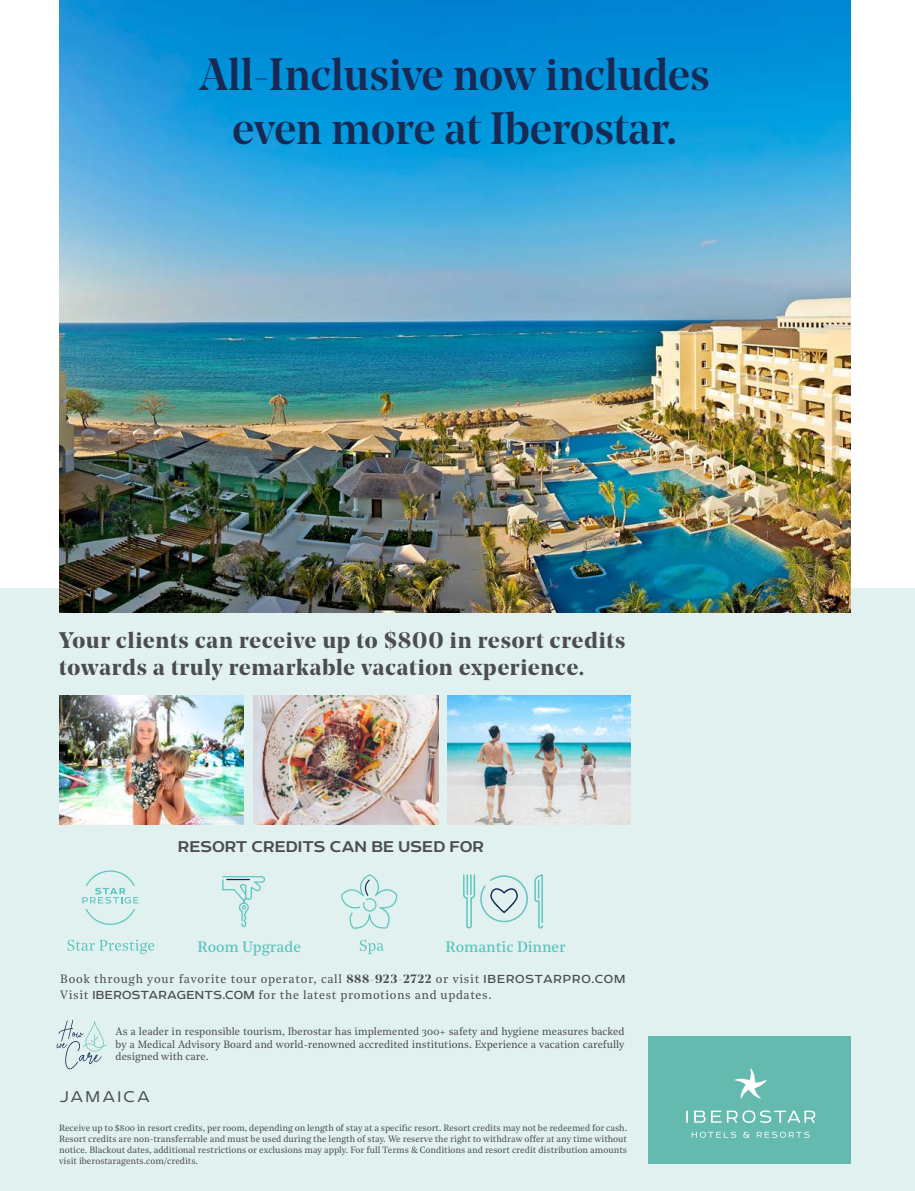
<style>
.page{position:relative;width:915px;height:1191px;background:#fff}
.page>*{position:absolute;margin:0;border:0;box-sizing:border-box;transform-origin:0 0}
.t1{font:500 45px/54px "Noe Display";color:#182a54;text-align:center}
.t2{font:500 34.5px "Noe Display";color:#182a54}
.t3{font:700 22.5px/27px "Noe Display";letter-spacing:.04em;color:#4d4d4f}
.t4{font:500 18px "Echoes Sans";color:#4d4d4f}
.t5{font:300 18px "Echoes Sans";letter-spacing:.125em;color:#4d4d4f}
.t6{font:15px "Noe Text";color:#5cc4be}
.t7{font:12px/16.2px "Noe Text";letter-spacing:.055em;color:#4d4d4f}
.t8{font:10.5px/12.6px "Noe Text";color:#4d4d4f;text-align:justify}
.t9{font:9px/10.8px "Noe Text";color:#4d4d4f;text-align:justify}
.s1{font-family:"Noe Display";font-weight:700}
.s2{font-family:"Echoes Sans";font-size:13.5px}
</style>
<div class="page">
<div style="left:0;top:588px;width:914px;height:603px;background:#e0f1ef"></div>
<div style="left:648px;top:1036px;width:202px;height:128px;background:#65bab0"></div>
<svg style="left:691px;top:1131px;width:45px;height:6px"></svg>
<svg style="left:743px;top:1131px;width:6px;height:6px"></svg>
<svg style="left:756px;top:1131px;width:53px;height:6px"></svg>
<svg style="left:734px;top:1068px;width:32px;height:30px"></svg>
<svg style="left:686px;top:1110px;width:129px;height:13px"></svg>
<img style="left:254px;top:695px;width:184px;height:129px">
<img style="left:448px;top:695px;width:182px;height:129px">
<svg style="left:341px;top:874px;width:56px;height:55px"></svg>
<svg style="left:82px;top:870px;width:57px;height:55px"></svg>
<svg style="left:534px;top:874px;width:8px;height:54px"></svg>
<svg style="left:463px;top:874px;width:64px;height:54px"></svg>
<svg style="left:222px;top:876px;width:43px;height:51px"></svg>
<svg style="left:360px;top:940px;width:23px;height:14px"></svg>
<svg style="left:67px;top:939px;width:87px;height:15px"></svg>
<img style="left:59px;top:695px;width:184px;height:129px">
<svg style="left:57px;top:1020px;width:49px;height:49px"></svg>
<img style="left:59px;top:0;width:790px;height:612px">
<h2 class="t2" style="left:82px;top:45px;width:392px">All-Inclusive now includes</h2>
<h1 class="t1" style="left:199px;top:47px;width:511px">All-Inclusive now includes even more at Iberostar.</h1>
<h3 class="t3" style="left:59px;top:626px;width:567px">Your clients can receive up to $800 in resort credits towards a truly remarkable vacation experience.</h3>
<h3 class="t4" style="left:178px;top:836px;width:308px">RESORT CREDITS CAN BE USED FOR</h3>
<h3 class="t6" style="left:197px;top:935px;width:105px">Room Upgrade</h3>
<h3 class="t6" style="left:445px;top:935px;width:122px">Romantic Dinner</h3>
<h3 class="t7" style="left:60px;top:970px;width:566px">Book through your favorite tour operator, call <span class="s1">888-923-2722</span> or visit <span class="s2">IBEROSTARPRO.COM<br></span>Visit <span class="s2">IBEROSTARAGENTS.COM</span> for the latest promotions and updates.</h3>
<p class="t8" style="left:115px;top:1024px;width:510px">As a leader in responsible tourism, Iberostar has implemented 300+ safety and hygiene measures backed by a Medical Advisory Board and world-renowned accredited institutions. Experience a vacation carefully designed with care.</p>
<h3 class="t5" style="left:60px;top:1086px;width:91px">JAMAICA</h3>
<p class="t9" style="left:59px;top:1122px;width:569px">Receive up to $800 in resort credits, per room, depending on length of stay at a specific resort. Resort credits may not be redeemed for cash.<br>Resort credits are non-transferrable and must be used during the length of stay. We reserve the right to withdraw offer at any time without notice. Blackout dates, additional restrictions or exclusions may apply. For full Terms &amp; Conditions and resort credit distribution amounts visit iberostaragents.com/credits.</p>
</div>
